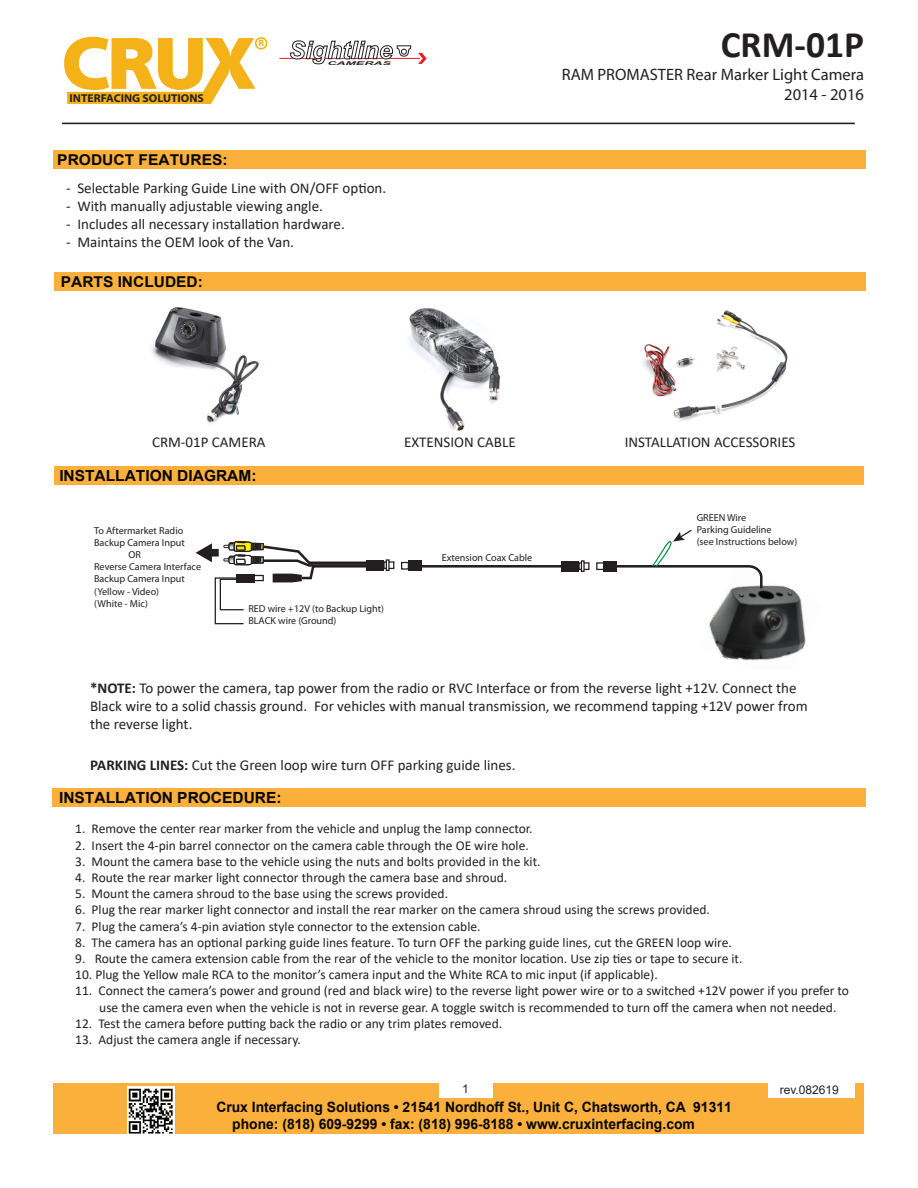
<style>
.page{position:relative;width:918px;height:1188px;background:#fff}
.page>*{position:absolute;margin:0;border:0;box-sizing:border-box;transform-origin:0 0}
.t1{font:700 37.5px "Calibri";color:#231f20}
.t2{font:16.5px "Myriad Pro";color:#231f20}
.t3{font:700 15.3px "Arial";color:#050504}
.t4{font:15px/18px "Calibri";color:#231f20}
.t5{font:700 14.85px "Arial";color:#050504;scale:1.04 1}
.t6{font:700 14.25px/17.1px "Arial";color:#050504}
.t7{font:13.5px/16.2px "Calibri";color:#231f20}
.t8{font:12px "Arial";color:#231f20}
.t9{font:700 11.4px "Myriad Pro";color:#231f20}
.t10{font:10.2px/12.1px "Myriad Pro";color:#231f20}
.t11{font:700 9.3px "Myriad Pro";color:#f5b218}
.t12{font:italic 700 5.1px "Arial";color:#231f20;scale:2.44 1}
.s1{font-weight:700}
</style>
<div class="page">
<div style="left:54px;top:1083px;width:810px;height:51px;background:#fbb03c"></div>
<img style="left:127px;top:1086px;width:48px;height:48px">
<div style="left:439px;top:1078px;width:54px;height:20px;background:#fff"></div>
<div style="left:768px;top:1078px;width:87px;height:20px;background:#fff"></div>
<div style="left:53px;top:150px;width:812px;height:18px;background:#fbb03c"></div>
<div style="left:54px;top:273px;width:811px;height:18px;background:#fbb03c"></div>
<div style="left:54px;top:467px;width:810px;height:18px;background:#fbb03c"></div>
<hr style="left:62px;top:123px;width:793px;height:1px;background:#231f20">
<svg style="left:64px;top:37px;width:192px;height:67px"></svg>
<div style="left:255px;top:37px;width:12px;height:13px;border:2px solid #f5b218;border-radius:50%"></div>
<hr style="left:279px;top:58px;width:141px;height:1px;background:#ee1d23">
<svg style="left:418px;top:53px;width:9px;height:11px"></svg>
<svg style="left:290px;top:40px;width:121px;height:25px"></svg>
<div style="left:52px;top:788px;width:813px;height:19px;background:#fbb03c"></div>
<img style="left:151px;top:307px;width:108px;height:117px">
<img style="left:409px;top:308px;width:92px;height:123px">
<img style="left:642px;top:310px;width:146px;height:111px">
<img style="left:709px;top:585px;width:97px;height:76px">
<div style="left:604px;top:561px;width:13px;height:11px;background:#231f20"></div>
<hr style="left:420px;top:565px;width:144px;height:3px;background:#231f20">
<svg style="left:617px;top:529px;width:147px;height:62px"></svg>
<div style="left:596px;top:562px;width:8px;height:8px;border:1px solid #231f20"></div>
<div style="left:562px;top:561px;width:17px;height:11px;background:#231f20"></div>
<div style="left:578px;top:562px;width:12px;height:8px;border:1px solid #231f20"></div>
<div style="left:581px;top:560px;width:4px;height:12px;border:1px solid #231f20"></div>
<div style="left:408px;top:561px;width:14px;height:10px;background:#231f20"></div>
<div style="left:401px;top:562px;width:8px;height:8px;border:1px solid #231f20"></div>
<div style="left:367px;top:560px;width:17px;height:11px;background:#231f20"></div>
<div style="left:383px;top:561px;width:11px;height:8px;border:1px solid #231f20"></div>
<div style="left:386px;top:559px;width:4px;height:12px;border:1px solid #231f20"></div>
<svg style="left:196px;top:541px;width:171px;height:84px"></svg>
<p class="t9" style="left:70px;top:90px;width:136px">INTERFACING SOLUTIONS</p>
<p class="t5" style="left:57px;top:149px;width:165px">PRODUCT FEATURES:</p>
<p class="t11" style="left:258px;top:37px;width:7px">R</p>
<p class="t12" style="left:327px;top:59px;width:28px">CAMERAS</p>
<p class="t4" style="left:66px;top:178px;width:322px">- Selectable Parking Guide Line with ON/OFF option.</p>
<p class="t4" style="left:66px;top:196px;width:258px">- With manually adjustable viewing angle.</p>
<p class="t4" style="left:66px;top:214px;width:280px">- Includes all necessary installation hardware.</p>
<p class="t4" style="left:66px;top:232px;width:230px">- Maintains the OEM look of the Van.</p>
<p class="t5" style="left:61px;top:271px;width:138px">PARTS INCLUDED:</p>
<p class="t1" style="left:721px;top:18px;width:145px">CRM-01P</p>
<p class="t2" style="left:562px;top:65px;width:304px">RAM PROMASTER Rear Marker Light Camera</p>
<p class="t2" style="left:784px;top:85px;width:81px">2014 - 2016</p>
<p class="t4" style="left:152px;top:433px;width:115px">CRM-01P CAMERA</p>
<p class="t4" style="left:404px;top:433px;width:113px">EXTENSION CABLE</p>
<p class="t4" style="left:625px;top:433px;width:172px">INSTALLATION ACCESSORIES</p>
<p class="t3" style="left:59px;top:465px;width:199px">INSTALLATION DIAGRAM:</p>
<p class="t10" style="left:94px;top:524px;width:91px">To Aftermarket Radio</p>
<p class="t10" style="left:94px;top:536px;width:92px">Backup Camera Input</p>
<p class="t10" style="left:129px;top:548px;width:14px">OR</p>
<p class="t10" style="left:94px;top:561px;width:109px">Reverse Camera Interface</p>
<p class="t10" style="left:94px;top:573px;width:92px">Backup Camera Input</p>
<p class="t10" style="left:94px;top:585px;width:66px">(Yellow - Video)</p>
<p class="t10" style="left:94px;top:597px;width:55px">(White - Mic)</p>
<p class="t10" style="left:248px;top:602px;width:137px">RED wire +12V (to Backup Light)<br>BLACK wire (Ground)</p>
<p class="t10" style="left:442px;top:551px;width:92px">Extension Coax Cable</p>
<p class="t10" style="left:697px;top:511px;width:102px">GREEN Wire<br>Parking Guideline<br>(see Instructions below)</p>
<p class="t4" style="left:90px;top:678px;width:719px"><span class="s1">*NOTE:</span> To power the camera, tap power from the radio or RVC Interface or from the reverse light +12V. Connect the<br>Black wire to a solid chassis ground. For vehicles with manual transmission, we recommend tapping +12V power from the reverse light.</p>
<p class="t4" style="left:90px;top:756px;width:427px"><span class="s1">PARKING LINES:</span> Cut the Green loop wire turn OFF parking guide lines.</p>
<p class="t3" style="left:59px;top:787px;width:224px">INSTALLATION PROCEDURE:</p>
<p class="t7" style="left:75px;top:820px;width:459px">1. Remove the center rear marker from the vehicle and unplug the lamp connector.</p>
<p class="t7" style="left:75px;top:837px;width:455px">2. Insert the 4-pin barrel connector on the camera cable through the OE wire hole.</p>
<p class="t7" style="left:75px;top:853px;width:467px">3. Mount the camera base to the vehicle using the nuts and bolts provided in the kit.</p>
<p class="t7" style="left:75px;top:869px;width:434px">4. Route the rear marker light connector through the camera base and shroud.</p>
<p class="t7" style="left:75px;top:885px;width:374px">5. Mount the camera shroud to the base using the screws provided.</p>
<p class="t7" style="left:75px;top:901px;width:636px">6. Plug the rear marker light connector and install the rear marker on the camera shroud using the screws provided.</p>
<p class="t7" style="left:75px;top:918px;width:407px">7. Plug the camera’s 4-pin aviation style connector to the extension cable.</p>
<p class="t7" style="left:75px;top:934px;width:658px">8. The camera has an optional parking guide lines feature. To turn OFF the parking guide lines, cut the GREEN loop wire.</p>
<p class="t7" style="left:75px;top:950px;width:669px">9. Route the camera extension cable from the rear of the vehicle to the monitor location. Use zip ties or tape to secure it.</p>
<p class="t7" style="left:75px;top:966px;width:584px">10. Plug the Yellow male RCA to the monitor’s camera input and the White RCA to mic input (if applicable).</p>
<p class="t7" style="left:99px;top:982px;width:751px;text-indent:-24px">11. Connect the camera’s power and ground (red and black wire) to the reverse light power wire or to a switched +12V power if you prefer to use the camera even when the vehicle is not in reverse gear. A toggle switch is recommended to turn off the camera when not needed.</p>
<p class="t7" style="left:75px;top:1015px;width:428px">12. Test the camera before putting back the radio or any trim plates removed.</p>
<p class="t7" style="left:75px;top:1031px;width:227px">13. Adjust the camera angle if necessary.</p>
<p class="t8" style="left:462px;top:1080px;width:8px">1</p>
<p class="t6" style="left:232px;top:1098px;width:501px;text-indent:-16px">Crux Interfacing Solutions • 21541 Nordhoff St., Unit C, Chatsworth, CA 91311 phone: (818) 609-9299 • fax: (818) 996-8188 • www.cruxinterfacing.com</p>
<p class="t8" style="left:780px;top:1081px;width:61px">rev.082619</p>
</div>
